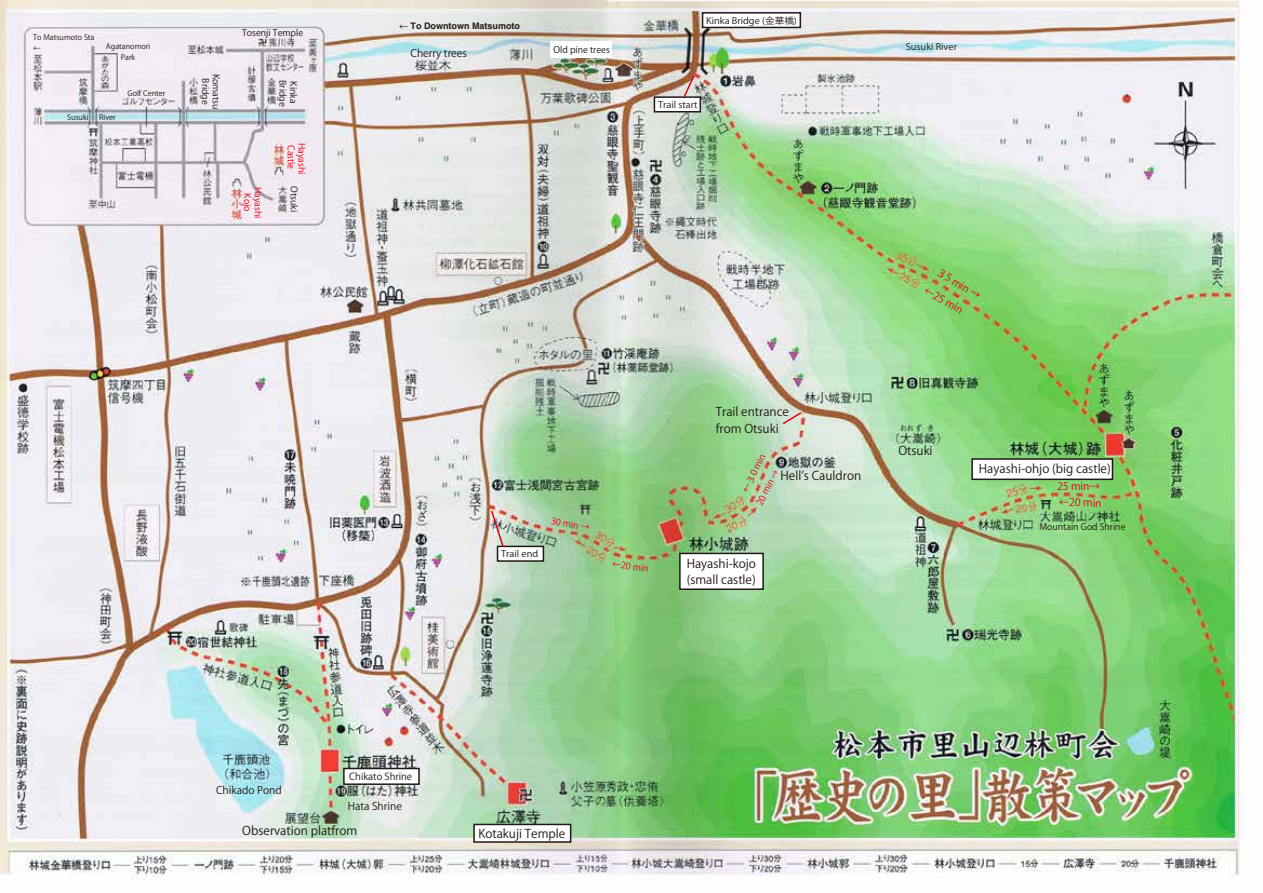
<style>
.page{position:relative;width:1263px;height:893px;background:#fff}
.page>*{position:absolute;margin:0;border:0;box-sizing:border-box;transform-origin:0 0}
.t1{font:12px/16.5px "Koz Go Pr 6 N";color:#221815}
.t2{font:10.5px "Koz Go Pr 6 N";color:#221815}
.t3{font:10.5px "Koz Go Pr 6 N";color:#e60012}
.t4{font:9.6px "Koz Go Pr 6 N";color:#221815}
.t5{font:9px/10.5px "Koz Go Pr 6 N";color:#221815}
.t6{font:9px/10.5px "Koz Go Pr 6 N";color:#e60012;text-align:center}
.t7{font:9px "Koz Go Pr 6 N";color:#221815;scale:1.07 1}
.t8{font:700 9px "Helvetica";color:#221815}
.t9{font:7.5px/10.5px "Koz Go Pr 6 N";color:#221815;text-align:center}
.s1{font-family:"Koz Go Pr 6 N";font-weight:400}
</style>
<div class="page">
<img style="left:1px;top:1px;width:1245px;height:880px">
<div style="left:679px;top:553px;width:85px;height:37px;background:#fff;border:2px solid #221815"></div>
<div style="left:343px;top:768px;width:77px;height:17px;background:#fff;border:2px solid #221815"></div>
<div style="left:473px;top:824px;width:98px;height:19px;background:#fff;border:2px solid #221815"></div>
<div style="left:971px;top:458px;width:142px;height:22px;background:#fff;border:2px solid #221815"></div>
<div style="left:702px;top:12px;width:99px;height:16px;background:#fff;border:2px solid #221815"></div>
<div style="left:654px;top:96px;width:47px;height:17px;background:#fff;border:2px solid #221815"></div>
<div style="left:497px;top:546px;width:47px;height:16px;background:#fff;border:2px solid #221815"></div>
<svg style="left:781px;top:411px;width:22px;height:15px"></svg>
<svg style="left:682px;top:74px;width:14px;height:24px"></svg>
<div style="left:551px;top:41px;width:61px;height:16px;background:#fff"></div>
<svg style="left:490px;top:509px;width:15px;height:39px"></svg>
<p class="t9" style="left:33px;top:32px;width:63px;text-align:left">To Matsumoto Sta ←</p>
<p class="t9" style="left:106px;top:42px;width:46px">Agatanomori<br>Park</p>
<p class="t9" style="left:127px;top:88px;width:39px">Golf Center</p>
<p class="t9" style="left:67px;top:112px;width:23px">Susuki</p>
<p class="t9" style="left:99px;top:112px;width:18px">River</p>
<p class="t5" style="left:221px;top:74px;width:37px;text-align:center;rotate:90deg">Komatsu<br>Bridge</p>
<p class="t5" style="left:242px;top:28px;width:63px">Tosenji Temple</p>
<p class="t6" style="left:263px;top:187px;width:33px;rotate:90deg">Hayashi<br>Kojo</p>
<p class="t5" style="left:298px;top:80px;width:28px;rotate:90deg">Kinka<br>Bridge</p>
<p class="t6" style="left:296px;top:145px;width:26px;rotate:90deg">Castle</p>
<p class="t6" style="left:307px;top:143px;width:33px;rotate:90deg">Hayashi</p>
<p class="t5" style="left:299px;top:186px;width:27px;rotate:90deg">Otsuki</p>
<p class="t8" style="left:399px;top:21px;width:122px"><span class="s1">←</span> To Downtown Matsumoto</p>
<p class="t2" style="left:410px;top:47px;width:58px">Cherry trees</p>
<p class="t5" style="left:554px;top:44px;width:58px">Old pine trees</p>
<p class="t7" style="left:706px;top:15px;width:86px">Kinka Bridge (金華橋)</p>
<p class="t7" style="left:658px;top:100px;width:38px">Trail start</p>
<p class="t7" style="left:906px;top:41px;width:49px">Susuki River</p>
<p class="t7" style="left:501px;top:549px;width:36px">Trail end</p>
<p class="t6" style="left:552px;top:516px;width:40px;rotate:10deg">30 min →</p>
<p class="t6" style="left:613px;top:558px;width:38px;rotate:8deg">←20 min</p>
<p class="t1" style="left:716px;top:404px;width:75px">Trail entrance from Otsuki</p>
<p class="t6" style="left:740px;top:489px;width:42px;rotate:-64deg">←３0 min</p>
<p class="t6" style="left:754px;top:502px;width:40px;rotate:-63deg">20 min →</p>
<p class="t1" style="left:780px;top:468px;width:82px">Hellʼs Cauldron</p>
<p class="t1" style="left:687px;top:555px;width:71px">Hayashi-kojo (small castle)</p>
<p class="t3" style="left:940px;top:266px;width:52px;rotate:31deg">３5 min →</p>
<p class="t3" style="left:928px;top:284px;width:44px;rotate:30deg">←25 min</p>
<p class="t1" style="left:898px;top:443px;width:36px">Otsuki</p>
<p class="t1" style="left:979px;top:461px;width:133px">Hayashi-ohjo (big castle)</p>
<p class="t3" style="left:1057px;top:480px;width:44px;rotate:1deg">25 min→</p>
<p class="t3" style="left:1059px;top:496px;width:44px;rotate:1deg">←20 min</p>
<p class="t5" style="left:1039px;top:522px;width:88px">Mountain God Shrine</p>
<p class="t2" style="left:216px;top:784px;width:67px">Chikado Pond</p>
<p class="t4" style="left:349px;top:771px;width:64px">Chikato Shrine</p>
<p class="t2" style="left:348px;top:800px;width:56px">Hata Shrine</p>
<p class="t1" style="left:242px;top:822px;width:117px">Observation platfrom</p>
<p class="t1" style="left:478px;top:826px;width:88px">Kotakuji Temple</p>
</div>
